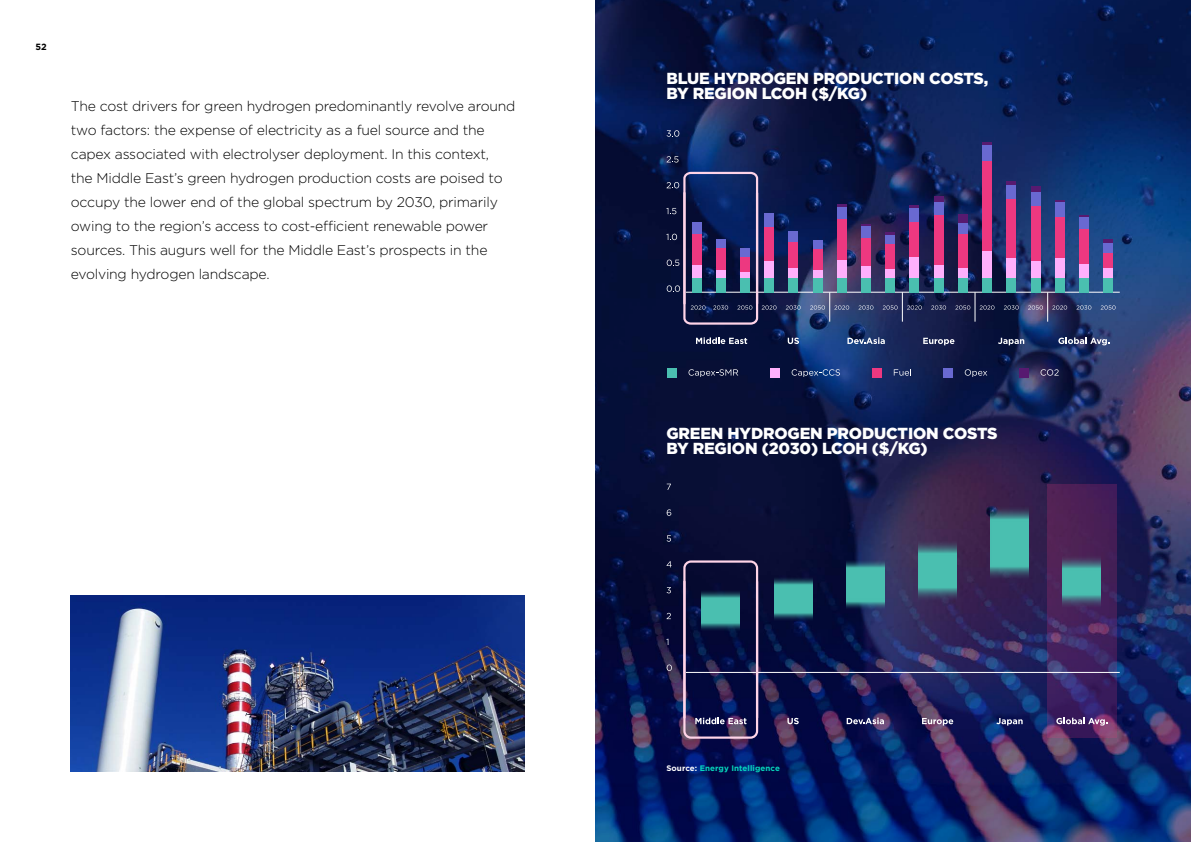
<style>
.page{position:relative;width:1191px;height:842px;background:#fff}
.page>*{position:absolute;margin:0;border:0;box-sizing:border-box;transform-origin:0 0}
.t1{font:900 16px/15px "Gotham HTF";letter-spacing:-.01em;color:#fff}
.t2{font:300 14px/24px "Gotham HTF";letter-spacing:-.015em;color:#000}
.t3{font:700 9px "Gotham HTF";color:#000}
.t4{font:700 8px "Gotham HTF";letter-spacing:.01em;color:#06d7bc}
.s1{color:#fff}
</style>
<div class="page">
<svg style="left:595px;top:0;width:596px;height:842px;background:#152156"></svg>
<svg style="left:666px;top:130px;width:13px;height:7px"></svg>
<svg style="left:666px;top:156px;width:12px;height:7px"></svg>
<svg style="left:785px;top:305px;width:15px;height:5px"></svg>
<svg style="left:810px;top:305px;width:15px;height:5px"></svg>
<svg style="left:834px;top:305px;width:15px;height:5px"></svg>
<svg style="left:858px;top:305px;width:15px;height:5px"></svg>
<svg style="left:882px;top:305px;width:15px;height:5px"></svg>
<svg style="left:907px;top:305px;width:15px;height:5px"></svg>
<svg style="left:931px;top:305px;width:15px;height:5px"></svg>
<svg style="left:955px;top:305px;width:15px;height:5px"></svg>
<svg style="left:979px;top:305px;width:15px;height:5px"></svg>
<svg style="left:1003px;top:305px;width:15px;height:5px"></svg>
<svg style="left:1028px;top:305px;width:15px;height:5px"></svg>
<svg style="left:1052px;top:305px;width:15px;height:5px"></svg>
<svg style="left:1076px;top:305px;width:15px;height:5px"></svg>
<svg style="left:1100px;top:305px;width:15px;height:5px"></svg>
<hr style="left:686px;top:292px;width:433px;height:1px;background:#fff">
<div style="left:788px;top:278px;width:10px;height:14px;background:#4abfb0"></div>
<div style="left:788px;top:267px;width:10px;height:11px;background:#ffb0fc"></div>
<div style="left:788px;top:242px;width:10px;height:25px;background:#ed3880"></div>
<div style="left:788px;top:232px;width:10px;height:10px;background:#6969d1"></div>
<div style="left:813px;top:278px;width:9px;height:14px;background:#4abfb0"></div>
<div style="left:813px;top:269px;width:9px;height:9px;background:#ffb0fc"></div>
<div style="left:813px;top:249px;width:9px;height:20px;background:#ed3880"></div>
<div style="left:813px;top:240px;width:9px;height:9px;background:#6969d1"></div>
<div style="left:837px;top:278px;width:9px;height:14px;background:#4abfb0"></div>
<div style="left:837px;top:260px;width:9px;height:18px;background:#ffb0fc"></div>
<div style="left:837px;top:219px;width:9px;height:41px;background:#ed3880"></div>
<div style="left:837px;top:206px;width:9px;height:13px;background:#6969d1"></div>
<svg style="left:837px;top:204px;width:9px;height:2px"></svg>
<div style="left:861px;top:278px;width:9px;height:14px;background:#4abfb0"></div>
<div style="left:861px;top:266px;width:9px;height:12px;background:#ffb0fc"></div>
<div style="left:861px;top:237px;width:9px;height:29px;background:#ed3880"></div>
<div style="left:861px;top:226px;width:9px;height:11px;background:#6969d1"></div>
<svg style="left:861px;top:224px;width:9px;height:2px"></svg>
<div style="left:885px;top:278px;width:10px;height:14px;background:#4abfb0"></div>
<div style="left:885px;top:268px;width:10px;height:10px;background:#ffb0fc"></div>
<div style="left:885px;top:244px;width:10px;height:24px;background:#ed3880"></div>
<div style="left:885px;top:235px;width:10px;height:9px;background:#6969d1"></div>
<svg style="left:885px;top:232px;width:10px;height:3px"></svg>
<div style="left:909px;top:278px;width:10px;height:14px;background:#4abfb0"></div>
<div style="left:909px;top:257px;width:10px;height:21px;background:#ffb0fc"></div>
<div style="left:909px;top:221px;width:10px;height:36px;background:#ed3880"></div>
<div style="left:909px;top:208px;width:10px;height:13px;background:#6969d1"></div>
<svg style="left:909px;top:205px;width:10px;height:3px"></svg>
<div style="left:934px;top:278px;width:9px;height:14px;background:#4abfb0"></div>
<div style="left:934px;top:264px;width:9px;height:14px;background:#ffb0fc"></div>
<div style="left:934px;top:214px;width:9px;height:50px;background:#ed3880"></div>
<div style="left:934px;top:202px;width:9px;height:12px;background:#6969d1"></div>
<div style="left:934px;top:196px;width:9px;height:6px;background:#571a70"></div>
<div style="left:958px;top:278px;width:9px;height:14px;background:#4abfb0"></div>
<div style="left:958px;top:267px;width:9px;height:11px;background:#ffb0fc"></div>
<div style="left:958px;top:234px;width:9px;height:33px;background:#ed3880"></div>
<div style="left:958px;top:223px;width:9px;height:11px;background:#6969d1"></div>
<div style="left:958px;top:214px;width:9px;height:9px;background:#571a70"></div>
<div style="left:982px;top:278px;width:9px;height:14px;background:#4abfb0"></div>
<div style="left:982px;top:251px;width:9px;height:27px;background:#ffb0fc"></div>
<div style="left:982px;top:160px;width:9px;height:91px;background:#ed3880"></div>
<div style="left:982px;top:145px;width:9px;height:15px;background:#6969d1"></div>
<svg style="left:982px;top:142px;width:9px;height:3px"></svg>
<div style="left:1006px;top:278px;width:10px;height:14px;background:#4abfb0"></div>
<div style="left:1006px;top:258px;width:10px;height:20px;background:#ffb0fc"></div>
<div style="left:1006px;top:199px;width:10px;height:59px;background:#ed3880"></div>
<div style="left:1006px;top:184px;width:10px;height:15px;background:#6969d1"></div>
<svg style="left:1006px;top:181px;width:10px;height:3px"></svg>
<div style="left:1030px;top:278px;width:10px;height:14px;background:#4abfb0"></div>
<div style="left:1030px;top:261px;width:10px;height:17px;background:#ffb0fc"></div>
<div style="left:1030px;top:206px;width:10px;height:55px;background:#ed3880"></div>
<div style="left:1030px;top:192px;width:10px;height:14px;background:#6969d1"></div>
<div style="left:1030px;top:187px;width:10px;height:5px;background:#571a70"></div>
<div style="left:1055px;top:278px;width:9px;height:14px;background:#4abfb0"></div>
<div style="left:1055px;top:258px;width:9px;height:20px;background:#ffb0fc"></div>
<div style="left:1055px;top:216px;width:9px;height:42px;background:#ed3880"></div>
<div style="left:1055px;top:202px;width:9px;height:14px;background:#6969d1"></div>
<svg style="left:1055px;top:200px;width:9px;height:2px"></svg>
<div style="left:1079px;top:278px;width:9px;height:14px;background:#4abfb0"></div>
<div style="left:1079px;top:264px;width:9px;height:14px;background:#ffb0fc"></div>
<div style="left:1079px;top:229px;width:9px;height:35px;background:#ed3880"></div>
<div style="left:1079px;top:217px;width:9px;height:12px;background:#6969d1"></div>
<svg style="left:1079px;top:215px;width:9px;height:2px"></svg>
<div style="left:1103px;top:278px;width:10px;height:14px;background:#4abfb0"></div>
<div style="left:1103px;top:267px;width:10px;height:11px;background:#ffb0fc"></div>
<div style="left:1103px;top:253px;width:10px;height:14px;background:#ed3880"></div>
<div style="left:1103px;top:243px;width:10px;height:10px;background:#6969d1"></div>
<hr style="left:1103px;top:239px;width:10px;height:4px;background:#571a70">
<svg style="left:688px;top:369px;width:50px;height:8px"></svg>
<div style="left:667px;top:368px;width:10px;height:9px;background:#4abfb0"></div>
<svg style="left:791px;top:369px;width:49px;height:8px"></svg>
<div style="left:770px;top:368px;width:10px;height:9px;background:#ffb0fc"></div>
<svg style="left:893px;top:369px;width:18px;height:7px"></svg>
<div style="left:872px;top:368px;width:10px;height:9px;background:#ed3880"></div>
<svg style="left:964px;top:369px;width:23px;height:8px"></svg>
<div style="left:943px;top:368px;width:10px;height:9px;background:#6969d1"></div>
<svg style="left:1040px;top:369px;width:18px;height:7px"></svg>
<div style="left:1019px;top:368px;width:9px;height:9px;background:#571a70"></div>
<hr style="left:829px;top:292px;width:1px;height:30px;background:#fff">
<hr style="left:902px;top:292px;width:1px;height:30px;background:#fff">
<hr style="left:974px;top:292px;width:1px;height:30px;background:#fff">
<hr style="left:1047px;top:292px;width:1px;height:30px;background:#fff">
<svg style="left:696px;top:337px;width:51px;height:7px"></svg>
<svg style="left:847px;top:337px;width:37px;height:7px"></svg>
<svg style="left:923px;top:338px;width:31px;height:7px"></svg>
<svg style="left:998px;top:338px;width:26px;height:7px"></svg>
<svg style="left:1058px;top:337px;width:51px;height:8px"></svg>
<svg style="left:787px;top:338px;width:12px;height:6px"></svg>
<svg style="left:666px;top:484px;width:5px;height:6px"></svg>
<svg style="left:666px;top:509px;width:5px;height:7px"></svg>
<svg style="left:666px;top:535px;width:5px;height:7px"></svg>
<svg style="left:666px;top:561px;width:5px;height:6px"></svg>
<svg style="left:666px;top:587px;width:5px;height:6px"></svg>
<svg style="left:666px;top:613px;width:5px;height:6px"></svg>
<svg style="left:666px;top:639px;width:2px;height:6px"></svg>
<svg style="left:666px;top:664px;width:6px;height:7px"></svg>
<svg style="left:773px;top:576px;width:39px;height:45px;background:#378f8f"></svg>
<svg style="left:845px;top:559px;width:39px;height:51px;background:#3d9899"></svg>
<svg style="left:918px;top:540px;width:39px;height:62px;background:#469294"></svg>
<svg style="left:990px;top:506px;width:39px;height:74px;background:#449898"></svg>
<svg style="left:1047px;top:484px;width:69px;height:254px;background:#48245f"></svg>
<svg style="left:846px;top:718px;width:38px;height:6px"></svg>
<svg style="left:922px;top:718px;width:31px;height:7px"></svg>
<svg style="left:996px;top:718px;width:26px;height:7px"></svg>
<svg style="left:1056px;top:718px;width:51px;height:8px"></svg>
<svg style="left:787px;top:718px;width:11px;height:6px"></svg>
<svg style="left:1062px;top:554px;width:39px;height:55px;background:#498891"></svg>
<hr style="left:686px;top:672px;width:433px;height:1px;background:#fff">
<img style="left:71px;top:596px;width:453px;height:175px">
<svg style="left:666px;top:171px;width:110px;height:155px;background:#313262"></svg>
<svg style="left:682px;top:559px;width:77px;height:181px;background:#29325a"></svg>
<p class="t3" style="left:35px;top:42px;width:13px">52</p>
<p class="t2" style="left:71px;top:94px;width:446px">The cost drivers for green hydrogen predominantly revolve around two factors: the expense of electricity as a fuel source and the capex associated with electrolyser deployment. In this context,<br>the Middle East’s green hydrogen production costs are poised to occupy the lower end of the global spectrum by 2030, primarily owing to the region’s access to cost-efficient renewable power sources. This augurs well for the Middle East’s prospects in the evolving hydrogen landscape.</p>
<p class="t1" style="left:666px;top:71px;width:323px">BLUE HYDROGEN PRODUCTION COSTS,<br>BY REGION LCOH ($/KG)</p>
<p class="t1" style="left:666px;top:425px;width:333px">GREEN HYDROGEN PRODUCTION COSTS<br>BY REGION (2030) LCOH ($/KG)</p>
<p class="t4" style="left:666px;top:763px;width:115px"><span class="s1">Source:</span> Energy Intelligence</p>
</div>
